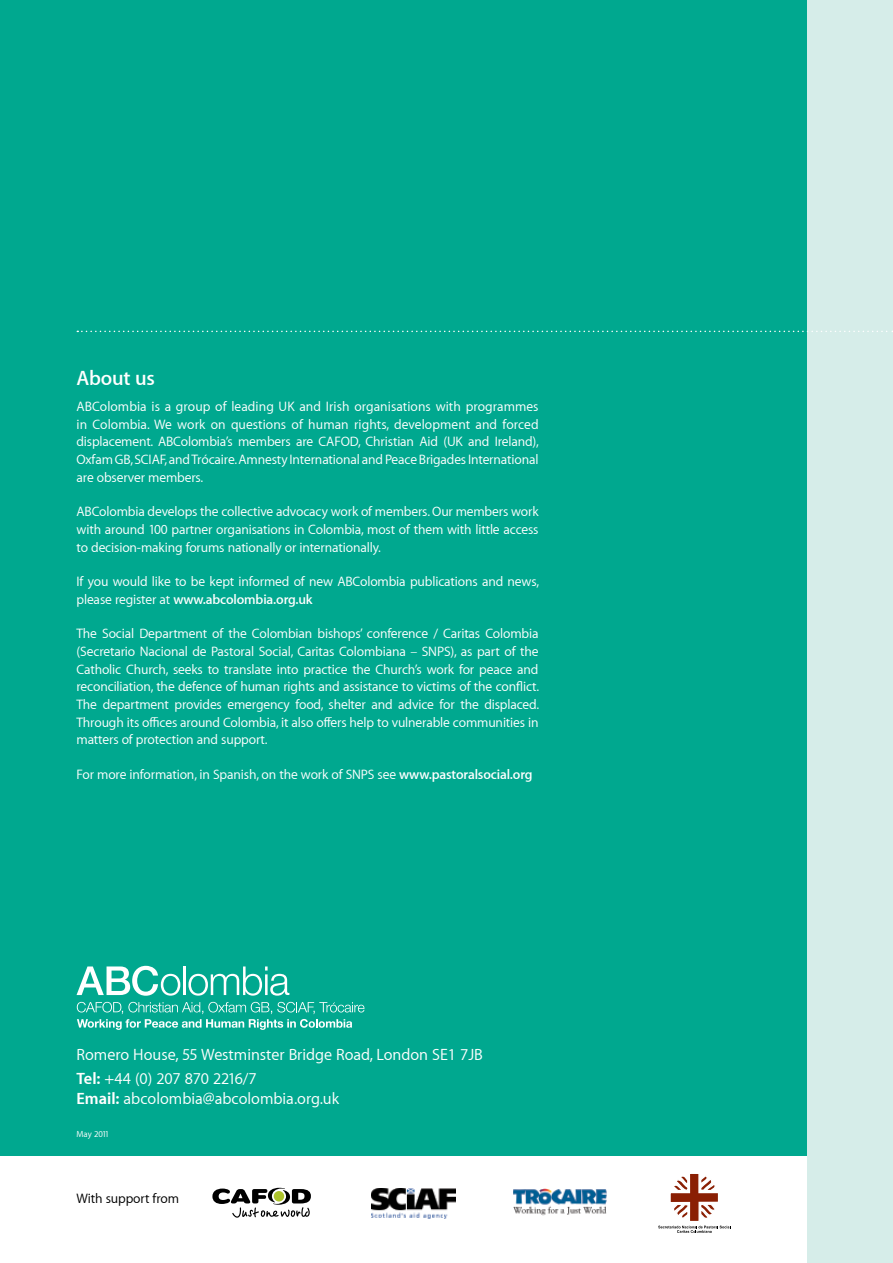
<style>
.page{position:relative;width:893px;height:1263px;background:#fff}
.page>*{position:absolute;margin:0;border:0;box-sizing:border-box;transform-origin:0 0}
.t1{font:600 21px "Myriad Set";letter-spacing:-.01em;color:#fff}
.t2{font:16.5px/24px "Myriad Set Text";color:#fff}
.t3{font:13.8px/17.5px "Myriad Set Text";letter-spacing:-.01em;color:#fff;text-align:justify}
.t4{font:600 13.8px "Myriad Set";letter-spacing:-.01em;color:#fff}
.t5{font:13.8px "Myriad Set Text";letter-spacing:-.01em;color:#000}
.t6{font:9px "Myriad Set Text";letter-spacing:-.015em;color:#fff}
.s1{font-family:"Myriad Set Text";font-weight:400}
.s2{font-family:"Myriad Set";font-weight:600}
.s3{font-family:"Myriad Set";font-weight:700}
</style>
<div class="page">
<div style="left:0;top:0;width:893px;height:1155px;background:#00a88f"></div>
<div style="left:808px;top:0;width:85px;height:1263px;background:#d6ede9"></div>
<svg style="left:77px;top:966px;width:103px;height:30px"></svg>
<hr style="left:183px;top:966px;width:3px;height:29px;background:#fff">
<svg style="left:188px;top:966px;width:101px;height:30px"></svg>
<svg style="left:77px;top:1002px;width:288px;height:28px"></svg>
<svg style="left:77px;top:331px;width:816px;height:1px"></svg>
<svg style="left:212px;top:1188px;width:99px;height:30px"></svg>
<svg style="left:658px;top:1174px;width:73px;height:59px"></svg>
<img style="left:372px;top:1188px;width:84px;height:30px">
<img style="left:513px;top:1189px;width:94px;height:27px">
<h1 class="t1" style="left:77px;top:365px;width:80px">About us</h1>
<p class="t3" style="left:77px;top:397px;width:464px">ABColombia is a group of leading UK and Irish organisations with programmes in Colombia. We work on questions of human rights, development and forced displacement. ABColombia’s members are CAFOD, Christian Aid (UK and Ireland), Oxfam GB, SCIAF, and Trócaire. Amnesty International and Peace Brigades International are observer members.</p>
<p class="t3" style="left:77px;top:503px;width:464px">ABColombia develops the collective advocacy work of members. Our members work with around 100 partner organisations in Colombia, most of them with little access to decision-making forums nationally or internationally.</p>
<p class="t3" style="left:77px;top:572px;width:464px">If you would like to be kept informed of new ABColombia publications and news,</p>
<p class="t4" style="left:77px;top:591px;width:238px"><span class="s1">please register at</span> www.abcolombia.org.uk</p>
<p class="t3" style="left:77px;top:625px;width:464px">The Social Department of the Colombian bishops’ conference / Caritas Colombia (Secretario Nacional de Pastoral Social, Caritas Colombiana – SNPS), as part of the Catholic Church, seeks to translate into practice the Church’s work for peace and reconciliation, the defence of human rights and assistance to victims of the conflict.<br>The department provides emergency food, shelter and advice for the displaced.<br>Through its offices around Colombia, it also offers help to vulnerable communities in matters of protection and support.</p>
<p class="t3" style="left:77px;top:765px;width:457px">For more information, in Spanish, on the work of SNPS see <span class="s2">www.pastoralsocial.org</span></p>
<p class="t2" style="left:77px;top:1042px;width:408px">Romero House, 55 Westminster Bridge Road, London SE1 7JB<br><span class="s3">Tel:</span> +44 (0) 207 870 2216/7</p>
<p class="t2" style="left:77px;top:1086px;width:264px"><span class="s3">Email:</span> abcolombia@abcolombia.org.uk</p>
<p class="t6" style="left:77px;top:1128px;width:34px">May 2011</p>
<p class="t5" style="left:77px;top:1190px;width:104px">With support from</p>
</div>
